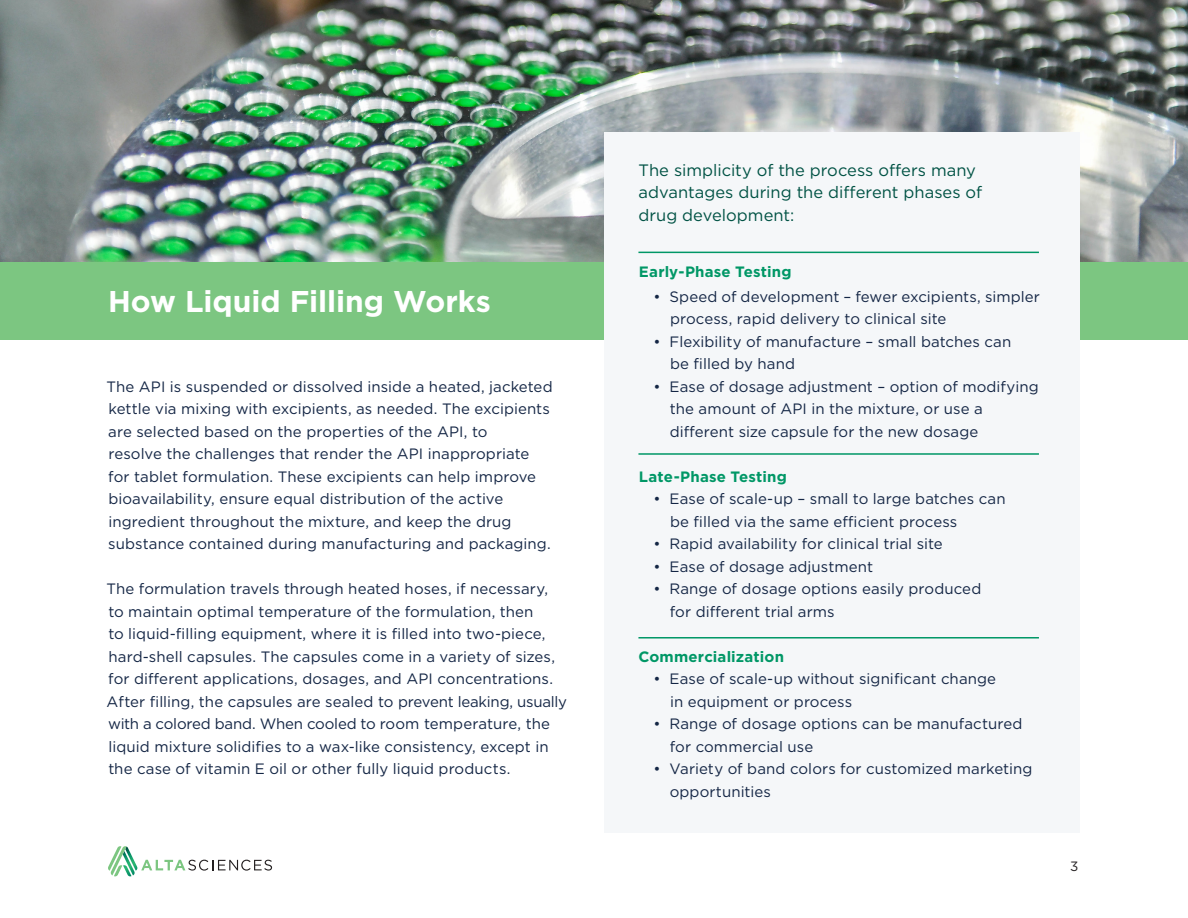
<style>
.page{position:relative;width:1188px;height:918px;background:#fff}
.page>*{position:absolute;margin:0;border:0;box-sizing:border-box;transform-origin:0 0}
.t1{font:700 30px "Gotham";color:#fff}
.t2{font:16.5px/22.5px "Gotham";color:#005244}
.t3{font:15px/22.5px "Gotham";letter-spacing:.005em;color:#142645}
.emphasis_H3{font:700 15px "Gotham";letter-spacing:.01em;color:#009766}
.t4{font:13.5px "Gotham";color:#231f20}
</style>
<div class="page">
<svg style="left:108px;top:846px;width:164px;height:31px"></svg>
<img style="left:0;top:0;width:1188px;height:262px">
<div style="left:0;top:262px;width:1188px;height:78px;background:#7cc681"></div>
<div style="left:604px;top:132px;width:476px;height:701px;background:#f5f7f9"></div>
<hr style="left:638px;top:252px;width:401px;height:1px;background:#009766">
<hr style="left:638px;top:453px;width:401px;height:2px;background:#009766">
<hr style="left:638px;top:637px;width:401px;height:2px;background:#009766">
<p class="t1" style="left:108px;top:281px;width:384px">How Liquid Filling Works</p>
<p class="t3" style="left:106px;top:375px;width:448px">The API is suspended or dissolved inside a heated, jacketed kettle via mixing with excipients, as needed. The excipients are selected based on the properties of the API, to<br>resolve the challenges that render the API inappropriate<br>for tablet formulation. These excipients can help improve bioavailability, ensure equal distribution of the active ingredient throughout the mixture, and keep the drug substance contained during manufacturing and packaging.</p>
<p class="t3" style="left:106px;top:577px;width:462px">The formulation travels through heated hoses, if necessary, to maintain optimal temperature of the formulation, then<br>to liquid-filling equipment, where it is filled into two-piece, hard-shell capsules. The capsules come in a variety of sizes, for different applications, dosages, and API concentrations.<br>After filling, the capsules are sealed to prevent leaking, usually with a colored band. When cooled to room temperature, the liquid mixture solidifies to a wax-like consistency, except in the case of vitamin E oil or other fully liquid products.</p>
<p class="t2" style="left:638px;top:158px;width:345px">The simplicity of the process offers many advantages during the different phases of drug development:</p>
<h3 class="emphasis_H3" style="left:639px;top:262px;width:154px">Early-Phase Testing</h3>
<p class="t3" style="left:670px;top:285px;width:371px;text-indent:-17px">• Speed of development – fewer excipients, simpler process, rapid delivery to clinical site</p>
<p class="t3" style="left:670px;top:330px;width:343px;text-indent:-17px">• Flexibility of manufacture – small batches can be filled by hand</p>
<p class="t3" style="left:670px;top:375px;width:370px;text-indent:-16px">• Ease of dosage adjustment – option of modifying the amount of API in the mixture, or use a different size capsule for the new dosage</p>
<h3 class="emphasis_H3" style="left:639px;top:466px;width:149px">Late-Phase Testing</h3>
<p class="t3" style="left:670px;top:487px;width:337px;text-indent:-17px">• Ease of scale-up – small to large batches can be filled via the same efficient process</p>
<p class="t3" style="left:653px;top:532px;width:291px">• Rapid availability for clinical trial site</p>
<p class="t3" style="left:653px;top:555px;width:221px">• Ease of dosage adjustment</p>
<p class="t3" style="left:670px;top:577px;width:313px;text-indent:-16px">• Range of dosage options easily produced for different trial arms</p>
<h3 class="emphasis_H3" style="left:638px;top:646px;width:147px">Commercialization</h3>
<p class="t3" style="left:670px;top:667px;width:328px;text-indent:-17px">• Ease of scale-up without significant change in equipment or process</p>
<p class="t3" style="left:670px;top:712px;width:354px;text-indent:-16px">• Range of dosage options can be manufactured for commercial use</p>
<p class="t3" style="left:670px;top:757px;width:364px;text-indent:-16px">• Variety of band colors for customized marketing opportunities</p>
<p class="t4" style="left:1070px;top:858px;width:10px">3</p>
</div>
